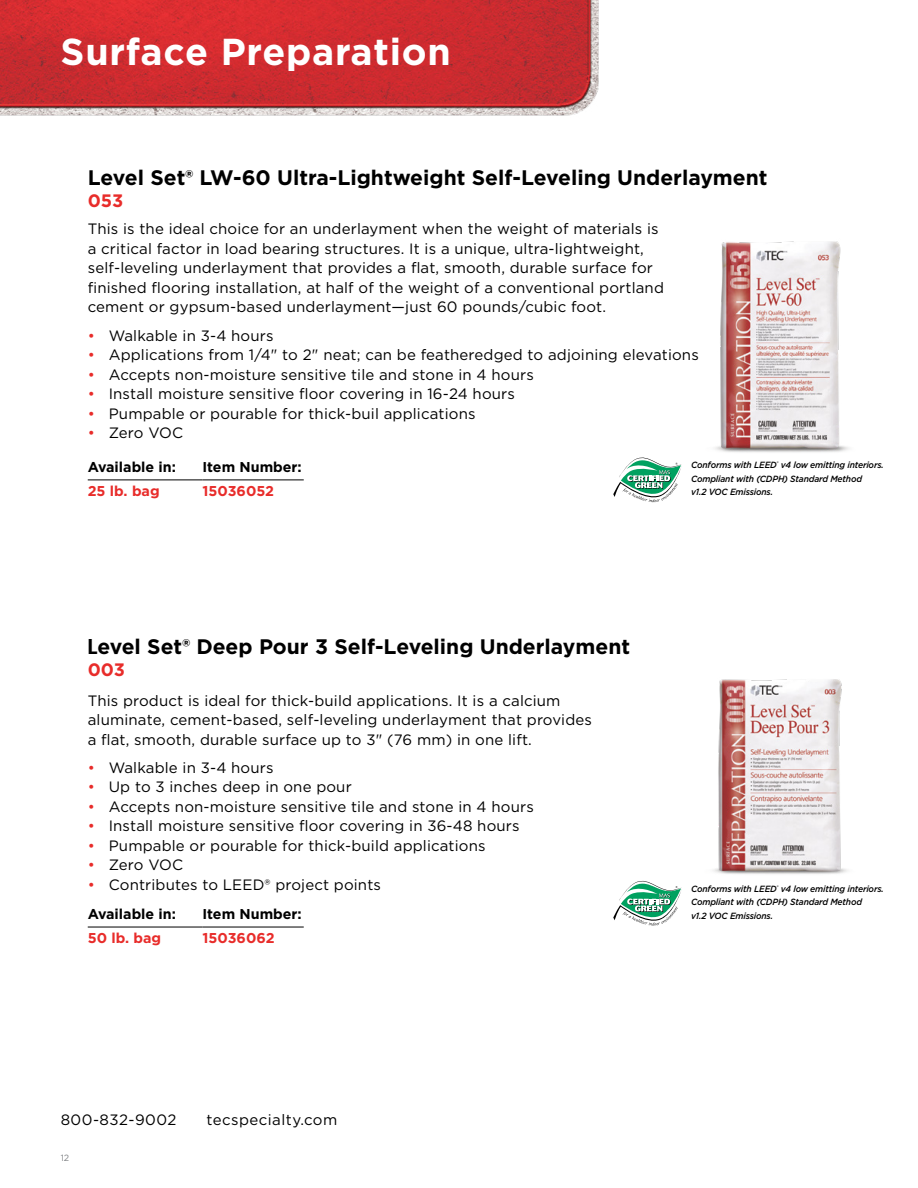
<style>
.page{position:relative;width:918px;height:1188px;background:#fff}
.page>*{position:absolute;margin:0;border:0;box-sizing:border-box;transform-origin:0 0}
.t1{font:700 37.5px "Gotham";letter-spacing:.02em;color:#fff}
.t2{font:700 21px "Gotham";color:#000}
.t3{font:700 18px "Gotham";color:#e82c2a}
.t4{font:15px/19.5px "Gotham";letter-spacing:.01em;color:#000}
.t5{font:15px "Gotham";letter-spacing:.03em;color:#000}
.t6{font:700 14.25px "Gotham";color:#000}
.t7{font:700 14.25px "Gotham";color:#e82c2a}
.t8{font:italic 500 9px/13.5px "Gotham";letter-spacing:-.02em;color:#000;scale:.95 1}
.t9{font:9px "Gotham";color:#808285}
.s1{color:#e82c2a}
.s2{font-family:"Helvetica Neue LT Std";font-stretch:condensed}
</style>
<div class="page">
<img style="left:0;top:0;width:599px;height:116px">
<hr style="left:88px;top:480px;width:114px;height:1px;background:#000">
<hr style="left:202px;top:480px;width:102px;height:1px;background:#000">
<img style="left:715px;top:241px;width:134px;height:212px">
<svg style="left:613px;top:458px;width:69px;height:44px"></svg>
<hr style="left:88px;top:927px;width:114px;height:1px;background:#000">
<hr style="left:202px;top:927px;width:102px;height:1px;background:#000">
<img style="left:713px;top:679px;width:135px;height:195px">
<svg style="left:613px;top:881px;width:69px;height:45px"></svg>
<h1 class="t1" style="left:61px;top:27px;width:392px">Surface Preparation</h1>
<h2 class="t2" style="left:88px;top:164px;width:681px">Level Set® LW-60 Ultra-Lightweight Self-Leveling Underlayment</h2>
<p class="t3" style="left:88px;top:189px;width:37px">053</p>
<p class="t4" style="left:88px;top:219px;width:578px">This is the ideal choice for an underlayment when the weight of materials is a critical factor in load bearing structures. It is a unique, ultra-lightweight, self-leveling underlayment that provides a flat, smooth, durable surface for finished flooring installation, at half of the weight of a conventional portland cement or gypsum-based underlayment—just 60 pounds/cubic foot.</p>
<p class="t4" style="left:88px;top:325px;width:187px"><span class="s1">•</span> Walkable in 3-4 hours</p>
<p class="t4" style="left:88px;top:345px;width:613px"><span class="s1">•</span> Applications from 1/4" to 2" neat; can be featheredged to adjoining elevations</p>
<p class="t4" style="left:88px;top:364px;width:448px"><span class="s1">•</span> Accepts non-moisture sensitive tile and stone in 4 hours</p>
<p class="t4" style="left:88px;top:384px;width:429px"><span class="s1">•</span> Install moisture sensitive floor covering in 16-24 hours</p>
<p class="t4" style="left:88px;top:403px;width:389px"><span class="s1">•</span> Pumpable or pourable for thick-buil applications</p>
<p class="t4" style="left:88px;top:423px;width:97px"><span class="s1">•</span> Zero VOC</p>
<p class="t6" style="left:88px;top:457px;width:90px">Available in:</p>
<p class="t6" style="left:203px;top:457px;width:101px">Item Number:</p>
<p class="t7" style="left:88px;top:481px;width:73px">25 lb. bag</p>
<p class="t7" style="left:203px;top:481px;width:73px">15036052</p>
<h2 class="t2" style="left:88px;top:633px;width:544px"><span class="s2">L</span>evel Set® Deep Pour 3 Self-Leveling Underlayment</h2>
<p class="t3" style="left:88px;top:657px;width:39px">003</p>
<p class="t4" style="left:88px;top:690px;width:506px">This product is ideal for thick-build applications. It is a calcium aluminate, cement-based, self-leveling underlayment that provides a flat, smooth, durable surface up to 3" (76 mm) in one lift.</p>
<p class="t4" style="left:88px;top:757px;width:187px"><span class="s1">•</span> Walkable in 3-4 hours</p>
<p class="t4" style="left:88px;top:777px;width:266px"><span class="s1">•</span> Up to 3 inches deep in one pour</p>
<p class="t4" style="left:88px;top:796px;width:448px"><span class="s1">•</span> Accepts non-moisture sensitive tile and stone in 4 hours</p>
<p class="t4" style="left:88px;top:816px;width:433px"><span class="s1">•</span> Install moisture sensitive floor covering in 36-48 hours</p>
<p class="t4" style="left:88px;top:835px;width:399px"><span class="s1">•</span> Pumpable or pourable for thick-build applications</p>
<p class="t4" style="left:88px;top:855px;width:97px"><span class="s1">•</span> Zero VOC</p>
<p class="t4" style="left:88px;top:874px;width:295px"><span class="s1">•</span> Contributes to LEED® project points</p>
<p class="t6" style="left:88px;top:905px;width:90px">Available in:</p>
<p class="t6" style="left:203px;top:905px;width:101px">Item Number:</p>
<p class="t7" style="left:88px;top:928px;width:75px">50 lb. bag</p>
<p class="t7" style="left:203px;top:928px;width:74px">15036062</p>
<p class="t8" style="left:691px;top:458px;width:204px">Conforms with LEED<sup>®</sup> v4 low emitting interiors.<br>Compliant with (CDPH) Standard Method<br>v1.2 VOC Emissions.</p>
<p class="t8" style="left:691px;top:882px;width:204px">Conforms with LEED<sup>®</sup> v4 low emitting interiors.<br>Compliant with (CDPH) Standard Method<br>v1.2 VOC Emissions.</p>
<p class="t5" style="left:61px;top:1111px;width:117px">800-832-9002</p>
<p class="t5" style="left:207px;top:1111px;width:132px">tecspecialty.com</p>
<p class="t9" style="left:61px;top:1152px;width:10px">12</p>
</div>
